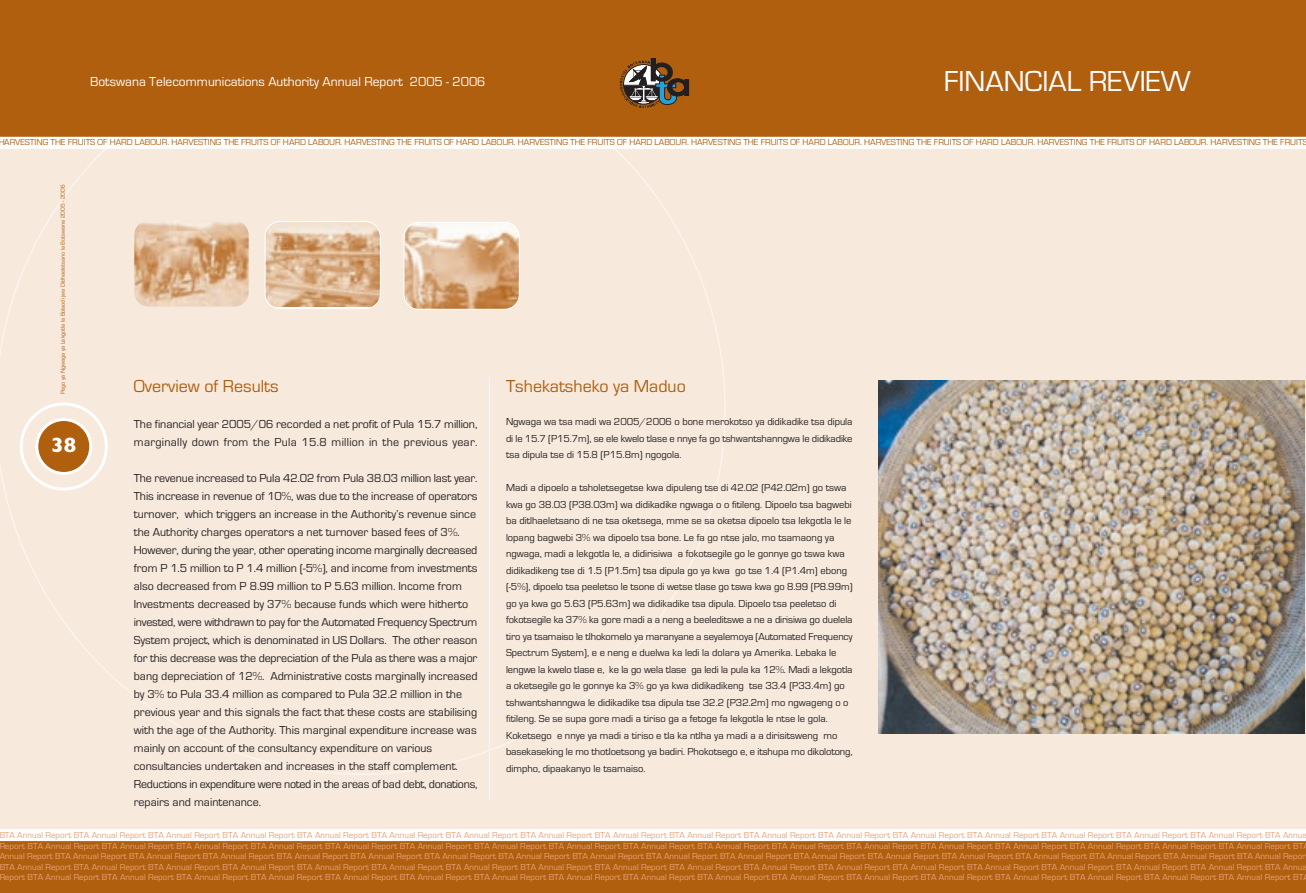
<style>
.page{position:relative;width:1306px;height:893px;background:#fff}
.page>*{position:absolute;margin:0;border:0;box-sizing:border-box;transform-origin:0 0}
.t1{font:30px "Eurostile";color:#fff}
.t2{font:700 21px "Gill Sans";color:#fff}
.t3{font:18px "Eurostile";color:#b05f0f}
.t4{font:13.5px "Eurostile";color:#fff}
.t5{font:12px/18px "Eurostile";color:#231f20}
.t6{font:10.5px/16.5px "Eurostile";color:#231f20;text-align:justify}
.t7{font:9px/10.5px "Eurostile";color:#e8a278}
.t8{font:9px "Eurostile";color:#b05f0f}
.t9{font:6px "Eurostile";color:#b05f0f}
</style>
<div class="page">
<div style="left:0;top:0;width:1305px;height:868px;background:#f7e9dc"></div>
<svg style="left:0;top:149px;width:725px;height:626px"></svg>
<div style="left:0;top:0;width:1305px;height:137px;background:#b05f0f"></div>
<div style="left:20px;top:402px;width:88px;height:88px;border:3px solid #fff;border-radius:50%"></div>
<div style="left:35px;top:418px;width:57px;height:57px;background:#b05f0f;border:3px solid #fff;border-radius:50%"></div>
<svg style="left:619px;top:58px;width:70px;height:50px"></svg>
<div style="left:0;top:830px;width:1305px;height:63px;background:#b05f0f"></div>
<div style="left:0;top:829px;width:1305px;height:12px;background:#fff"></div>
<hr style="left:488px;top:376px;width:2px;height:425px;background:#f0f6fb">
<img style="left:134px;top:220px;width:115px;height:87px;border-radius:15px">
<div style="left:133px;top:220px;width:117px;height:88px;border:1px solid #f7e9dc;border-radius:15px"></div>
<img style="left:404px;top:222px;width:115px;height:87px;border-radius:15px">
<div style="left:403px;top:222px;width:117px;height:88px;border:1px solid #fff;border-radius:15px"></div>
<img style="left:265px;top:222px;width:115px;height:84px">
<div style="left:264px;top:221px;width:117px;height:88px;border:1px solid #fff;border-radius:15px"></div>
<div style="left:0;top:137px;width:1305px;height:12px;background:#fff"></div>
<img style="left:878px;top:381px;width:426px;height:353px">
<h3 class="t4" style="left:90px;top:77px;width:397px">Botswana Telecommunications Authority Annual Report 2005 - 2006</h3>
<h1 class="t1" style="left:943px;top:71px;width:248px">FINANCIAL REVIEW</h1>
<p class="t8" style="left:-2px;top:139px;width:1310px">HARVESTING THE FRUITS OF HARD LABOUR. HARVESTING THE FRUITS OF HARD LABOUR. HARVESTING THE FRUITS OF HARD LABOUR. HARVESTING THE FRUITS OF HARD LABOUR. HARVESTING THE FRUITS OF HARD LABOUR. HARVESTING THE FRUITS OF HARD LABOUR. HARVESTING THE FRUITS OF HARD LABOUR. HARVESTING THE FRUITS</p>
<p class="t9" style="left:61px;top:394px;width:211px;rotate:-90deg">Pego ya Ngwaga ya Lekgotla la Bolaodi jwa Ditlhaeletsano la Botswana 2005 - 2006</p>
<h2 class="t2" style="left:51px;top:438px;width:26px">38</h2>
<h3 class="t3" style="left:134px;top:380px;width:146px">Overview of Results</h3>
<h3 class="t5" style="left:134px;top:416px;width:345px">The financial year 2005/06 recorded a net profit of Pula 15.7 million, marginally down from the Pula 15.8 million in the previous year.</h3>
<p class="t5" style="left:134px;top:470px;width:345px">The revenue increased to Pula 42.02 from Pula 38.03 million last year.<br>This increase in revenue of 10%, was due to the increase of operators turnover, which triggers an increase in the Authority’s revenue since the Authority charges operators a net turnover based fees of 3%.<br>However, during the year, other operating income marginally decreased from P 1.5 million to P 1.4 million (-5%), and income from investments also decreased from P 8.99 million to P 5.63 million. Income from Investments decreased by 37% because funds which were hitherto invested, were withdrawn to pay for the Automated Frequency Spectrum System project, which is denominated in US Dollars. The other reason for this decrease was the depreciation of the Pula as there was a major bang depreciation of 12%. Administrative costs marginally increased by 3% to Pula 33.4 million as compared to Pula 32.2 million in the previous year and this signals the fact that these costs are stabilising with the age of the Authority. This marginal expenditure increase was mainly on account of the consultancy expenditure on various consultancies undertaken and increases in the staff complement.<br>Reductions in expenditure were noted in the areas of bad debt, donations, repairs and maintenance.</p>
<h3 class="t3" style="left:506px;top:380px;width:181px">Tshekatsheko ya Maduo</h3>
<p class="t6" style="left:506px;top:414px;width:348px">Ngwaga wa tsa madi wa 2005/2006 o bone merokotso ya didikadike tsa dipula di le 15.7 (P15.7m), se ele kwelo tlase e nnye fa go tshwantshanngwa le didikadike tsa dipula tse di 15.8 (P15.8m) ngogola.</p>
<p class="t6" style="left:506px;top:480px;width:348px;text-align:left">Madi a dipoelo a tsholetsegetse kwa dipuleng tse di 42.02 (P42.02m) go tswa kwa go 38.03 (P38.03m) wa didikadike ngwaga o o fitileng. Dipoelo tsa bagwebi ba ditlhaeletsano di ne tsa oketsega, mme se sa oketsa dipoelo tsa lekgotla le le lopang bagwebi 3% wa dipoelo tsa bone. Le fa go ntse jalo, mo tsamaong ya ngwaga, madi a lekgotla le, a didirisiwa a fokotsegile go le gonnye go tswa kwa didikadikeng tse di 1.5 (P1.5m) tsa dipula go ya kwa go tse 1.4 (P1.4m) ebong (-5%), dipoelo tsa peeletso le tsone di wetse tlase go tswa kwa go 8.99 (P8.99m) go ya kwa go 5.63 (P5.63m) wa didikadike tsa dipula. Dipoelo tsa peeletso di fokotsegile ka 37% ka gore madi a a neng a beeleditswe a ne a dirisiwa go duelela tiro ya tsamaiso le tlhokomelo ya maranyane a seyalemoya (Automated Frequency Spectrum System), e e neng e duelwa ka ledi la dolara ya Amerika. Lebaka le lengwe la kwelo tlase e, ke la go wela tlase ga ledi la pula ka 12%. Madi a lekgotla a oketsegile go le gonnye ka 3% go ya kwa didikadikeng tse 33.4 (P33.4m) go tshwantshanngwa le didikadike tsa dipula tse 32.2 (P32.2m) mo ngwageng o o fitileng. Se se supa gore madi a tiriso ga a fetoge fa lekgotla le ntse le gola.<br>Koketsego e nnye ya madi a tiriso e tla ka ntlha ya madi a a dirisitsweng mo basekaseking le mo thotloetsong ya badiri. Phokotsego e, e itshupa mo dikolotong, dimpho, dipaakanyo le tsamaiso.</p>
<p class="t7" style="left:-1px;top:831px;width:1309px">BTA Annual Report BTA Annual Report BTA Annual Report BTA Annual Report BTA Annual Report BTA Annual Report BTA Annual Report BTA Annual Report BTA Annual Report BTA Annual Report BTA Annual Report BTA Annual Report BTA Annual Report BTA Annual Report BTA Annual Report BTA Annual Report BTA Annual Report BTA Annua Report BTA Annual Report BTA Annual Report BTA Annual Report BTA Annual Report BTA Annual Report BTA Annual Report BTA Annual Report BTA Annual Report BTA Annual Report BTA Annual Report BTA Annual Report BTA Annual Report BTA Annual Report BTA Annual Report BTA Annual Report BTA Annual Report BTA Annual Report BT Annual Report BTA Annual Report BTA Annual Report BTA Annual Report BTA Annual Report BTA Annual Report BTA Annual Report BTA Annual Report BTA Annual Report BTA Annual Report BTA Annual Report BTA Annual Report BTA Annual Report BTA Annual Report BTA Annual Report BTA Annual Report BTA Annual Report BTA Annual Repor BTA Annual Report BTA Annual Report BTA Annual Report BTA Annual Report BTA Annual Report BTA Annual Report BTA Annual Report BTA Annual Report BTA Annual Report BTA Annual Report BTA Annual Report BTA Annual Report BTA Annual Report BTA Annual Report BTA Annual Report BTA Annual Report BTA Annual Report BTA Annua Report BTA Annual Report BTA Annual Report BTA Annual Report BTA Annual Report BTA Annual Report BTA Annual Report BTA Annual Report BTA Annual Report BTA Annual Report BTA Annual Report BTA Annual Report BTA Annual Report BTA Annual Report BTA Annual Report BTA Annual Report BTA Annual Report BTA Annual Report BT</p>
</div>
